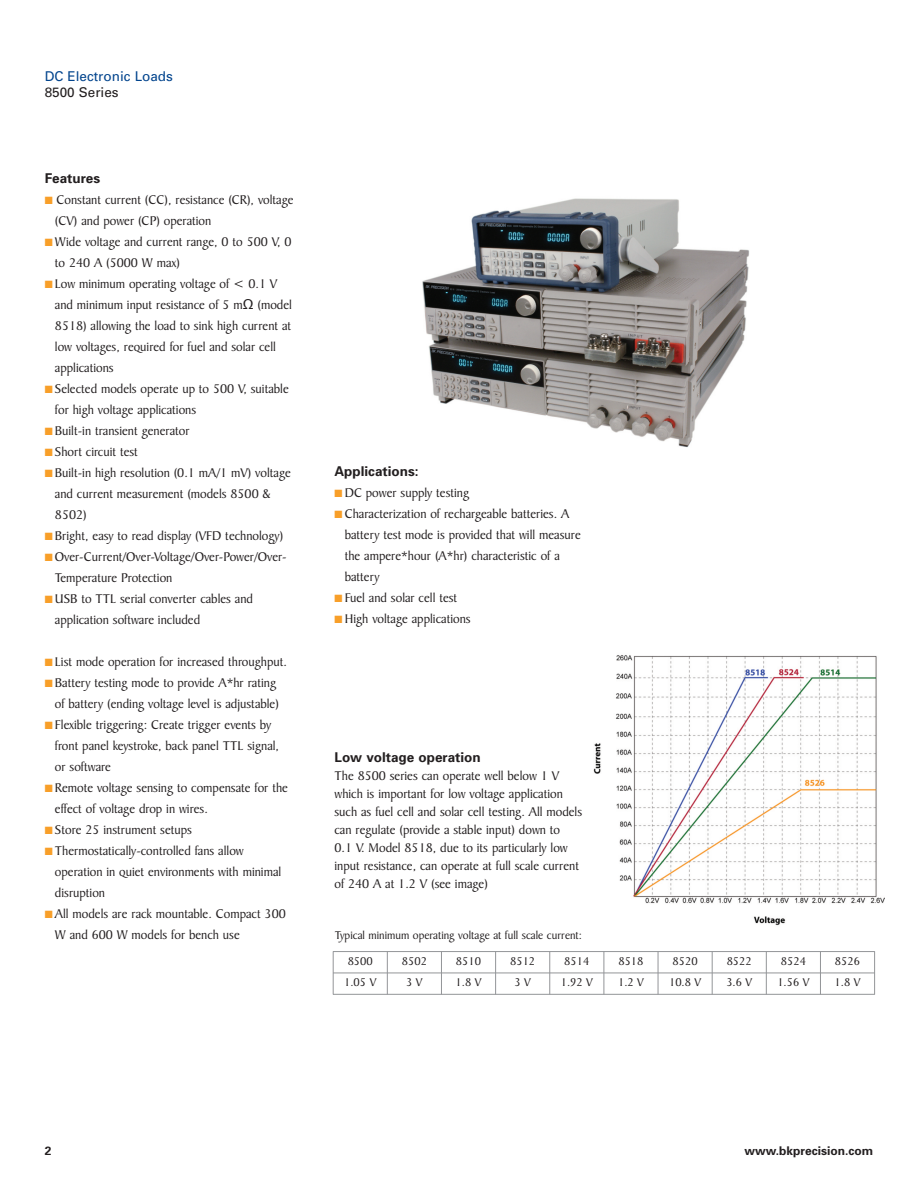
<style>
.page{position:relative;width:918px;height:1188px;background:#fff}
.page>*{position:absolute;margin:0;border:0;box-sizing:border-box;transform-origin:0 0}
.t1{font:13.5px/21px "Baker Signet BT";color:#231f20}
.t2{font:700 13.5px "Univers";color:#231f20}
.t3{font:13.5px "Univers";color:#02448d}
.t4{font:13.5px "Univers";color:#231f20}
.t5{font:12px/25.7px "Baker Signet BT";color:#231f20}
.t6{font:700 12px "Univers";color:#231f20}
.s1{color:#f89f29}
.s2{font-family:"Lucida Grande"}
</style>
<div class="page">
<img style="left:593px;top:655px;width:292px;height:271px">
<img style="left:422px;top:198px;width:328px;height:250px">
<hr style="left:333px;top:951px;width:1px;height:43px;background:#939598">
<hr style="left:387px;top:951px;width:1px;height:43px;background:#939598">
<hr style="left:441px;top:951px;width:1px;height:43px;background:#939598">
<hr style="left:495px;top:951px;width:1px;height:43px;background:#939598">
<hr style="left:550px;top:951px;width:1px;height:43px;background:#939598">
<hr style="left:604px;top:951px;width:1px;height:43px;background:#939598">
<hr style="left:658px;top:951px;width:1px;height:43px;background:#939598">
<hr style="left:712px;top:951px;width:1px;height:43px;background:#939598">
<hr style="left:766px;top:951px;width:1px;height:43px;background:#939598">
<hr style="left:820px;top:951px;width:1px;height:43px;background:#939598">
<hr style="left:874px;top:951px;width:1px;height:43px;background:#939598">
<hr style="left:333px;top:951px;width:542px;height:1px;background:#939598">
<hr style="left:333px;top:973px;width:542px;height:1px;background:#939598">
<hr style="left:333px;top:994px;width:542px;height:1px;background:#939598">
<p class="t3" style="left:45px;top:71px;width:130px">DC Electronic Loads</p>
<p class="t4" style="left:45px;top:87px;width:75px">8500 Series</p>
<p class="t2" style="left:45px;top:174px;width:57px">Features</p>
<p class="t1" style="left:55px;top:191px;width:240px;text-indent:-10px"><span class="s1">■</span> Constant current (CC), resistance (CR), voltage (CV) and power (CP) operation</p>
<p class="t1" style="left:55px;top:233px;width:238px;text-indent:-10px"><span class="s1">■</span> Wide voltage and current range, 0 to 500 V, 0 to 240 A (5000 W max)</p>
<p class="t1" style="left:55px;top:275px;width:239px;text-indent:-10px"><span class="s1">■</span> Low minimum operating voltage of &lt; 0.1 V and minimum input resistance of 5 m<span class="s2">Ω</span> (model 8518) allowing the load to sink high current at low voltages, required for fuel and solar cell applications</p>
<p class="t1" style="left:55px;top:380px;width:235px;text-indent:-10px"><span class="s1">■</span> Selected models operate up to 500 V, suitable for high voltage applications</p>
<p class="t1" style="left:45px;top:422px;width:146px"><span class="s1">■</span> Built-in transient generator</p>
<p class="t1" style="left:45px;top:443px;width:95px"><span class="s1">■</span> Short circuit test</p>
<p class="t1" style="left:55px;top:464px;width:237px;text-indent:-10px"><span class="s1">■</span> Built-in high resolution (0.1 mA/1 mV) voltage and current measurement (models 8500 &amp;<br>8502)</p>
<p class="t1" style="left:45px;top:527px;width:240px"><span class="s1">■</span> Bright, easy to read display (VFD technology)</p>
<p class="t1" style="left:55px;top:548px;width:233px;text-indent:-10px"><span class="s1">■</span> Over-Current/Over-Voltage/Over-Power/Over-<br>Temperature Protection</p>
<p class="t1" style="left:55px;top:590px;width:200px;text-indent:-10px"><span class="s1">■</span> USB to TTL serial converter cables and application software included</p>
<p class="t1" style="left:45px;top:653px;width:244px"><span class="s1">■</span> List mode operation for increased throughput.</p>
<p class="t1" style="left:45px;top:674px;width:236px;text-align:right"><span class="s1">■</span> Battery testing mode to provide A*hr rating of battery (ending voltage level is adjustable)</p>
<p class="t1" style="left:55px;top:716px;width:226px;text-indent:-10px"><span class="s1">■</span> Flexible triggering: Create trigger events by front panel keystroke, back panel TTL signal, or software</p>
<p class="t1" style="left:55px;top:779px;width:235px;text-indent:-10px"><span class="s1">■</span> Remote voltage sensing to compensate for the effect of voltage drop in wires.</p>
<p class="t1" style="left:45px;top:821px;width:149px"><span class="s1">■</span> Store 25 instrument setups</p>
<p class="t1" style="left:55px;top:842px;width:228px;text-indent:-10px"><span class="s1">■</span> Thermostatically-controlled fans allow operation in quiet environments with minimal disruption</p>
<p class="t1" style="left:55px;top:905px;width:232px;text-indent:-10px"><span class="s1">■</span> All models are rack mountable. Compact 300<br>W and 600 W models for bench use</p>
<p class="t2" style="left:335px;top:466px;width:86px">Applications:</p>
<p class="t1" style="left:334px;top:483px;width:136px"><span class="s1">■</span> DC power supply testing</p>
<p class="t1" style="left:345px;top:504px;width:238px;text-indent:-10px"><span class="s1">■</span> Characterization of rechargeable batteries. A battery test mode is provided that will measure the ampere*hour (A*hr) characteristic of a battery</p>
<p class="t1" style="left:334px;top:588px;width:124px"><span class="s1">■</span> Fuel and solar cell test</p>
<p class="t1" style="left:334px;top:609px;width:138px"><span class="s1">■</span> High voltage applications</p>
<p class="t2" style="left:334px;top:752px;width:148px">Low voltage operation</p>
<p class="t1" style="left:334px;top:768px;width:249px;line-height:18px">The 8500 series can operate well below 1 V which is important for low voltage application such as fuel cell and solar cell testing. All models can regulate (provide a stable input) down to<br>0.1 V. Model 8518, due to its particularly low input resistance, can operate at full scale current of 240 A at 1.2 V (see image)</p>
<p class="t5" style="left:348px;top:924px;width:236px;text-indent:-13px">Typical minimum operating voltage at full scale current:<br>8500</p>
<p class="t5" style="left:402px;top:949px;width:27px">8502</p>
<p class="t5" style="left:456px;top:949px;width:27px">8510</p>
<p class="t5" style="left:510px;top:949px;width:27px">8512</p>
<p class="t5" style="left:564px;top:949px;width:27px">8514</p>
<p class="t5" style="left:618px;top:949px;width:27px">8518</p>
<p class="t5" style="left:673px;top:949px;width:27px">8520</p>
<p class="t5" style="left:727px;top:949px;width:27px">8522</p>
<p class="t5" style="left:781px;top:949px;width:27px">8524</p>
<p class="t5" style="left:835px;top:949px;width:27px">8526</p>
<p class="t5" style="left:344px;top:971px;width:34px">1.05 V</p>
<p class="t5" style="left:406px;top:971px;width:18px">3 V</p>
<p class="t5" style="left:456px;top:971px;width:27px">1.8 V</p>
<p class="t5" style="left:515px;top:971px;width:18px">3 V</p>
<p class="t5" style="left:561px;top:971px;width:34px">1.92 V</p>
<p class="t5" style="left:618px;top:971px;width:27px">1.2 V</p>
<p class="t5" style="left:669px;top:971px;width:34px">10.8 V</p>
<p class="t5" style="left:726px;top:971px;width:27px">3.6 V</p>
<p class="t5" style="left:777px;top:971px;width:34px">1.56 V</p>
<p class="t5" style="left:835px;top:971px;width:27px">1.8 V</p>
<p class="t6" style="left:45px;top:1146px;width:8px">2</p>
<p class="t6" style="left:745px;top:1146px;width:130px">www.bkprecision.com</p>
</div>
